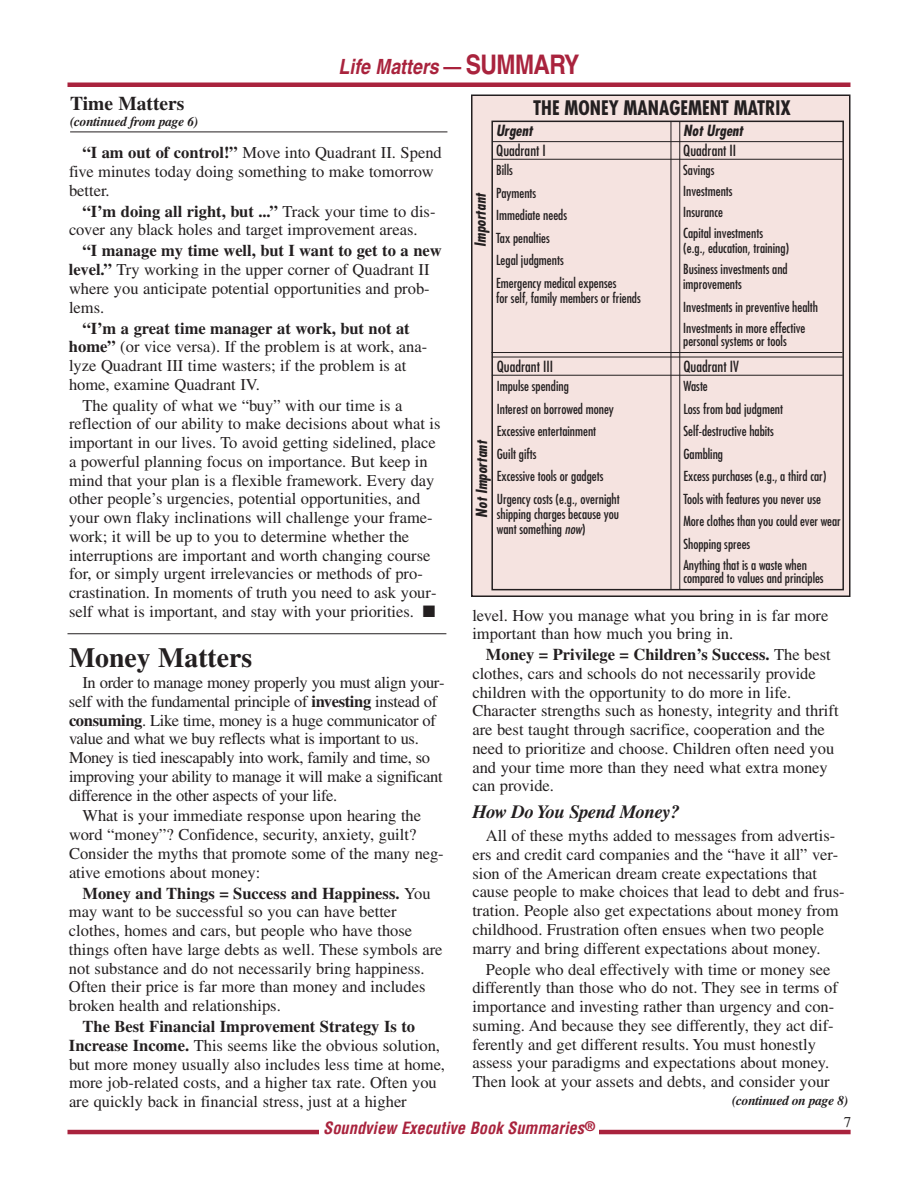
<style>
.page{position:relative;width:918px;height:1188px;background:#fff}
.page>*{position:absolute;margin:0;border:0;box-sizing:border-box;transform-origin:0 0}
.t1{font:700 27.75px "Times";color:#231f20}
.t2{font:italic 700 21px "Helvetica";color:#a9233d;scale:.85 1}
.t3{font:700 condensed 19.5px "Futura";color:#231f20}
.t4{font:700 19.5px "Times";color:#231f20}
.t5{font:italic 700 18.75px "Times";letter-spacing:-.025em;color:#231f20}
.t6{font:16.5px/18.8px "Times";color:#231f20}
.t7{font:16.5px/18.8px "Times";letter-spacing:-.02em;color:#231f20}
.t8{font:italic 700 condensed 16.5px "Helvetica";color:#a9233d}
.t9{font:condensed 15px "Futura";color:#231f20}
.t10{font:italic 700 condensed 15px "Futura";color:#231f20}
.t11{font:15px "Times";color:#231f20}
.t12{font:condensed 13.5px/22.5px "Futura";color:#231f20}
.t13{font:italic 700 13.5px "Times";letter-spacing:-.025em;color:#231f20}
.s1{font-style:normal}
.s2{font-style:normal;font-size:27px}
.s3{font-weight:700}
.s4{font-style:italic}
</style>
<div class="page">
<hr style="left:68px;top:83px;width:782px;height:4px;background:#a9233d">
<hr style="left:68px;top:1130px;width:783px;height:4px;background:#a9233d">
<div style="left:319px;top:1117px;width:280px;height:25px;background:#fff"></div>
<hr style="left:70px;top:132px;width:377px;height:1px;background:#231f20">
<hr style="left:68px;top:633px;width:378px;height:1px;background:#231f20">
<div style="left:472px;top:95px;width:378px;height:501px;background:#f5e3e0"></div>
<hr style="left:492px;top:141px;width:351px;height:1px;background:#231f20">
<hr style="left:492px;top:159px;width:350px;height:1px;background:#231f20">
<hr style="left:671px;top:121px;width:1px;height:468px;background:#231f20">
<hr style="left:679px;top:122px;width:1px;height:468px;background:#231f20">
<hr style="left:491px;top:352px;width:351px;height:1px;background:#231f20">
<hr style="left:492px;top:357px;width:351px;height:1px;background:#231f20">
<hr style="left:492px;top:375px;width:351px;height:1px;background:#231f20">
<div style="left:491px;top:121px;width:353px;height:469px;border:2px solid #231f20"></div>
<div style="left:471px;top:94px;width:379px;height:503px;border:2px solid #231f20"></div>
<p class="t2" style="left:338px;top:59px;width:285px">Life Matters <span class="s1">—</span> <span class="s2">SUMMARY</span></p>
<p class="t4" style="left:70px;top:96px;width:116px">Time Matters</p>
<p class="t13" style="left:70px;top:117px;width:130px">(continued from page 6)</p>
<p class="t6" style="left:69px;top:145px;width:374px;text-indent:13px"><span class="s3">“I am out of control!”</span> Move into Quadrant II. Spend five minutes today doing something to make tomorrow better.</p>
<p class="t6" style="left:69px;top:203px;width:368px;text-indent:13px"><span class="s3">“I’m doing all right, but ...”</span> Track your time to dis&shy;cover any black holes and target improvement areas.</p>
<p class="t6" style="left:69px;top:243px;width:374px;text-indent:14px"><span class="s3">“I manage my time well, but I want to get to a new level.”</span> Try working in the upper corner of Quadrant II where you anticipate potential opportunities and prob&shy;lems.</p>
<p class="t6" style="left:69px;top:320px;width:360px;text-indent:14px"><span class="s3">“I’m a great time manager at work, but not at home”</span> (or vice versa). If the problem is at work, ana&shy;lyze Quadrant III time wasters; if the problem is at home, examine Quadrant IV.</p>
<p class="t6" style="left:69px;top:397px;width:373px;text-indent:14px">The quality of what we “buy” with our time is a reflection of our ability to make decisions about what is important in our lives. To avoid getting sidelined, place a powerful planning focus on importance. But keep in mind that your plan is a flexible framework. Every day other people’s urgencies, potential opportunities, and your own flaky inclinations will challenge your frame&shy;work; it will be up to you to determine whether the interruptions are important and worth changing course for, or simply urgent irrelevancies or methods of pro&shy;crastination. In moments of truth you need to ask your&shy;self what is important, and stay with your priorities. ■</p>
<h1 class="t1" style="left:69px;top:648px;width:185px">Money Matters</h1>
<p class="t7" style="left:69px;top:675px;width:377px;text-indent:14px">In order to manage money properly you must align your&shy;self with the fundamental principle of <span class="s3">investing</span> instead of <span class="s3">consuming</span>. Like time, money is a huge communicator of value and what we buy reflects what is important to us.<br>Money is tied inescapably into work, family and time, so improving your ability to manage it will make a significant difference in the other aspects of your life.</p>
<p class="t6" style="left:69px;top:808px;width:376px;text-indent:14px">What is your immediate response upon hearing the word “money”? Confidence, security, anxiety, guilt?<br>Consider the myths that promote some of the many neg&shy;ative emotions about money:</p>
<p class="t6" style="left:69px;top:885px;width:375px;text-indent:14px"><span class="s3">Money and Things = Success and Happiness.</span> You may want to be successful so you can have better clothes, homes and cars, but people who have those things often have large debts as well. These symbols are not substance and do not necessarily bring happiness.<br>Often their price is far more than money and includes broken health and relationships.</p>
<p class="t6" style="left:69px;top:1019px;width:378px;text-indent:14px"><span class="s3">The Best Financial Improvement Strategy Is to Increase Income.</span> This seems like the obvious solution, but more money usually also includes less time at home, more job-related costs, and a higher tax rate. Often you are quickly back in financial stress, just at a higher</p>
<p class="t3" style="left:533px;top:99px;width:259px">THE MONEY MANAGEMENT MATRIX</p>
<p class="t10" style="left:496px;top:124px;width:41px">Urgent</p>
<p class="t9" style="left:496px;top:143px;width:51px">Quadrant I</p>
<p class="t12" style="left:496px;top:160px;width:122px">Bills<br>Payments<br>Immediate needs<br>Tax penalties<br>Legal judgments<br>Emergency medical expenses</p>
<p class="t12" style="left:496px;top:288px;width:146px">for self, family members or friends</p>
<p class="t10" style="left:683px;top:124px;width:64px">Not Urgent</p>
<p class="t9" style="left:683px;top:143px;width:55px">Quadrant II</p>
<p class="t12" style="left:683px;top:161px;width:81px;line-height:21px">Savings<br>Investments<br>Insurance<br>Capital investments</p>
<p class="t12" style="left:683px;top:239px;width:108px;line-height:21px">(e.g., education, training)<br>Business investments and</p>
<p class="t12" style="left:683px;top:274px;width:137px">improvements<br>Investments in preventive health</p>
<p class="t12" style="left:683px;top:322px;width:124px;line-height:13.5px">Investments in more effective personal systems or tools</p>
<p class="t10" style="left:474px;top:247px;width:57px;rotate:-90deg">Important</p>
<p class="t9" style="left:497px;top:359px;width:58px">Quadrant III</p>
<p class="t12" style="left:497px;top:376px;width:125px">Impulse spending<br>Interest on borrowed money<br>Excessive entertainment<br>Guilt gifts<br>Excessive tools or gadgets<br>Urgency costs (e.g., overnight</p>
<p class="t12" style="left:497px;top:507px;width:124px;line-height:15px">shipping charges because you want something <span class="s4">now</span>)</p>
<p class="t10" style="left:475px;top:518px;width:81px;rotate:-90deg">Not Important</p>
<p class="t9" style="left:683px;top:359px;width:57px">Quadrant IV</p>
<p class="t12" style="left:683px;top:376px;width:159px">Waste<br>Loss from bad judgment<br>Self-destructive habits<br>Gambling<br>Excess purchases (e.g., a third car)<br>Tools with features you never use<br>More clothes than you could ever wear<br>Shopping sprees</p>
<p class="t12" style="left:683px;top:559px;width:142px;line-height:13.5px">Anything that is a waste when compared to values and principles</p>
<p class="t6" style="left:472px;top:607px;width:358px">level. How you manage what you bring in is far more important than how much you bring in.</p>
<p class="t6" style="left:472px;top:647px;width:368px;text-indent:13px"><span class="s3">Money = Privilege = Children’s Success.</span> The best clothes, cars and schools do not necessarily provide children with the opportunity to do more in life.<br>Character strengths such as honesty, integrity and thrift are best taught through sacrifice, cooperation and the need to prioritize and choose. Children often need you and your time more than they need what extra money can provide.</p>
<p class="t5" style="left:472px;top:805px;width:209px">How Do You Spend Money?</p>
<p class="t6" style="left:472px;top:828px;width:374px;text-indent:14px">All of these myths added to messages from advertis&shy;ers and credit card companies and the “have it all” ver&shy;sion of the American dream create expectations that cause people to make choices that lead to debt and frus&shy;tration. People also get expectations about money from childhood. Frustration often ensues when two people marry and bring different expectations about money.</p>
<p class="t6" style="left:472px;top:961px;width:367px;text-indent:14px">People who deal effectively with time or money see differently than those who do not. They see in terms of importance and investing rather than urgency and con&shy;suming. And because they see differently, they act dif&shy;ferently and get different results. You must honestly assess your paradigms and expectations about money.<br>Then look at your assets and debts, and consider your</p>
<p class="t13" style="left:732px;top:1096px;width:118px">(continued on page 8)</p>
<p class="t8" style="left:323px;top:1122px;width:273px">Soundview Executive Book Summaries<sup>®</sup></p>
<p class="t11" style="left:844px;top:1117px;width:9px">7</p>
</div>
